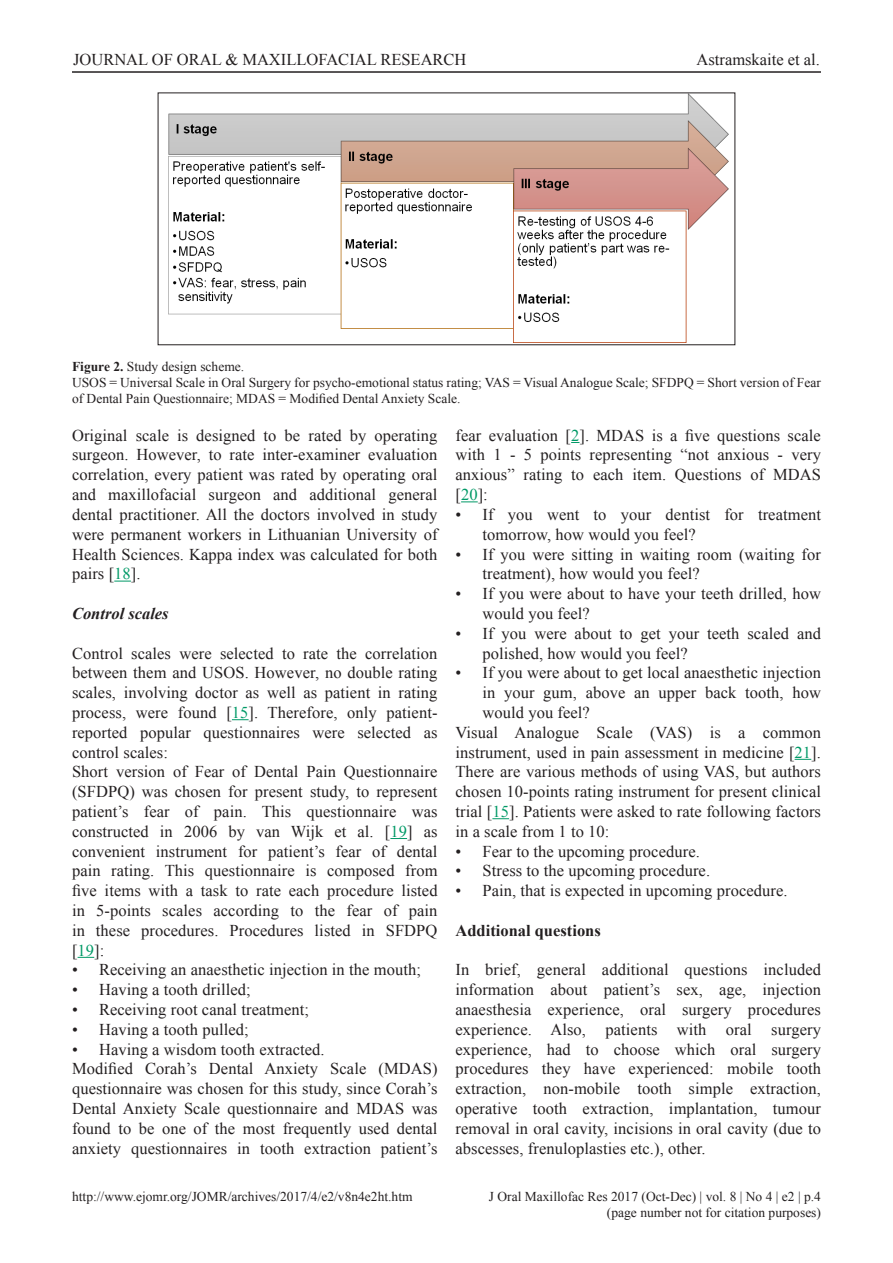
<style>
.page{position:relative;width:893px;height:1263px;background:#fff}
.page>*{position:absolute;margin:0;border:0;box-sizing:border-box;transform-origin:0 0}
.t1{font:16.5px/19.8px "Times New Roman";letter-spacing:.005em;color:#231f20}
.t2{font:700 16.5px "Times New Roman";color:#231f20}
.t3{font:italic 700 16.5px "Times New Roman";color:#231f20}
.t4{font:13.5px/16.2px "Times New Roman";color:#231f20;text-align:right}
.s1{font-weight:700}
.s2{color:#096}
</style>
<div class="page">
<hr style="left:72px;top:71px;width:749px;height:2px;background:#231f20">
<svg style="left:114px;top:581px;width:17px;height:1px"></svg>
<svg style="left:232px;top:719px;width:17px;height:1px"></svg>
<svg style="left:390px;top:838px;width:17px;height:1px"></svg>
<svg style="left:78px;top:957px;width:16px;height:1px"></svg>
<svg style="left:461px;top:501px;width:17px;height:1px"></svg>
<svg style="left:795px;top:759px;width:16px;height:1px"></svg>
<svg style="left:492px;top:818px;width:17px;height:1px"></svg>
<img style="left:169px;top:94px;width:560px;height:248px">
<p class="t1" style="left:73px;top:50px;width:395px">JOURNAL OF ORAL &amp; MAXILLOFACIAL RESEARCH</p>
<p class="t1" style="left:697px;top:50px;width:125px">Astramskaite et al.</p>
<p class="t4" style="left:72px;top:358px;width:750px;text-align:left"><span class="s1">Figure 2.</span> Study design scheme.<br>USOS = Universal Scale in Oral Surgery for psycho-emotional status rating; VAS = Visual Analogue Scale; SFDPQ = Short version of Fear of Dental Pain Questionnaire; MDAS = Modified Dental Anxiety Scale.</p>
<p class="t1" style="left:72px;top:425px;width:367px;text-align:justify">Original scale is designed to be rated by operating surgeon. However, to rate inter-examiner evaluation correlation, every patient was rated by operating oral and maxillofacial surgeon and additional general dental practitioner. All the doctors involved in study were permanent workers in Lithuanian University of Health Sciences. Kappa index was calculated for both pairs [<span class="s2">18</span>].</p>
<p class="t3" style="left:72px;top:602px;width:98px">Control scales</p>
<p class="t1" style="left:72px;top:643px;width:367px">Control scales were selected to rate the correlation between them and USOS. However, no double rating scales, involving doctor as well as patient in rating process, were found [<span class="s2">15</span>]. Therefore, only patient&shy;reported popular questionnaires were selected as control scales:<br>Short version of Fear of Dental Pain Questionnaire (SFDPQ) was chosen for present study, to represent patient’s fear of pain. This questionnaire was constructed in 2006 by van Wijk et al. [<span class="s2">19</span>] as convenient instrument for patient’s fear of dental pain rating. This questionnaire is composed from five items with a task to rate each procedure listed in 5-points scales according to the fear of pain in these procedures. Procedures listed in SFDPQ [<span class="s2">19</span>]:</p>
<p class="t1" style="left:72px;top:960px;width:350px">• Receiving an anaesthetic injection in the mouth;</p>
<p class="t1" style="left:72px;top:979px;width:180px">• Having a tooth drilled;</p>
<p class="t1" style="left:72px;top:999px;width:239px">• Receiving root canal treatment;</p>
<p class="t1" style="left:72px;top:1019px;width:178px">• Having a tooth pulled;</p>
<p class="t1" style="left:72px;top:1039px;width:367px">• Having a wisdom tooth extracted.<br>Modified Corah’s Dental Anxiety Scale (MDAS) questionnaire was chosen for this study, since Corah’s Dental Anxiety Scale questionnaire and MDAS was found to be one of the most frequently used dental anxiety questionnaires in tooth extraction patient’s</p>
<p class="t1" style="left:455px;top:425px;width:367px;text-align:justify">fear evaluation [<span class="s2">2</span>]. MDAS is a five questions scale with 1 - 5 points representing “not anxious - very anxious” rating to each item. Questions of MDAS [<span class="s2">20</span>]:</p>
<p class="t1" style="left:482px;top:504px;width:340px;text-indent:-27px">• If you went to your dentist for treatment tomorrow, how would you feel?</p>
<p class="t1" style="left:482px;top:544px;width:340px;text-indent:-27px">• If you were sitting in waiting room (waiting for treatment), how would you feel?</p>
<p class="t1" style="left:482px;top:583px;width:340px;text-indent:-27px">• If you were about to have your teeth drilled, how would you feel?</p>
<p class="t1" style="left:482px;top:623px;width:340px;text-indent:-27px">• If you were about to get your teeth scaled and polished, how would you feel?</p>
<p class="t1" style="left:455px;top:663px;width:367px">• If you were about to get local anaesthetic injection</p>
<p class="t1" style="left:482px;top:682px;width:340px">in your gum, above an upper back tooth, how</p>
<p class="t1" style="left:482px;top:702px;width:109px">would you feel?</p>
<p class="t1" style="left:455px;top:722px;width:367px">Visual Analogue Scale (VAS) is a common</p>
<p class="t1" style="left:455px;top:742px;width:367px">instrument, used in pain assessment in medicine [<span class="s2">21</span>].</p>
<p class="t1" style="left:455px;top:762px;width:367px">There are various methods of using VAS, but authors</p>
<p class="t1" style="left:455px;top:781px;width:367px">chosen 10-points rating instrument for present clinical</p>
<p class="t1" style="left:455px;top:801px;width:367px">trial [<span class="s2">15</span>]. Patients were asked to rate following factors</p>
<p class="t1" style="left:455px;top:821px;width:156px">in a scale from 1 to 10:</p>
<p class="t1" style="left:455px;top:841px;width:246px">• Fear to the upcoming procedure.</p>
<p class="t1" style="left:455px;top:861px;width:256px">• Stress to the upcoming procedure.</p>
<p class="t1" style="left:455px;top:880px;width:334px">• Pain, that is expected in upcoming procedure.</p>
<p class="t2" style="left:455px;top:919px;width:147px">Additional questions</p>
<p class="t1" style="left:455px;top:960px;width:367px;text-align:justify">In brief, general additional questions included information about patient’s sex, age, injection anaesthesia experience, oral surgery procedures experience. Also, patients with oral surgery experience, had to choose which oral surgery procedures they have experienced: mobile tooth extraction, non-mobile tooth simple extraction, operative tooth extraction, implantation, tumour removal in oral cavity, incisions in oral cavity (due to abscesses, frenuloplasties etc.), other.</p>
<p class="t4" style="left:72px;top:1188px;width:342px">http://www.ejomr.org/JOMR/archives/2017/4/e2/v8n4e2ht.htm</p>
<p class="t4" style="left:489px;top:1188px;width:334px">J Oral Maxillofac Res 2017 (Oct-Dec) | vol. 8 | No 4 | e2 | p.4 (page number not for citation purposes)</p>
</div>
